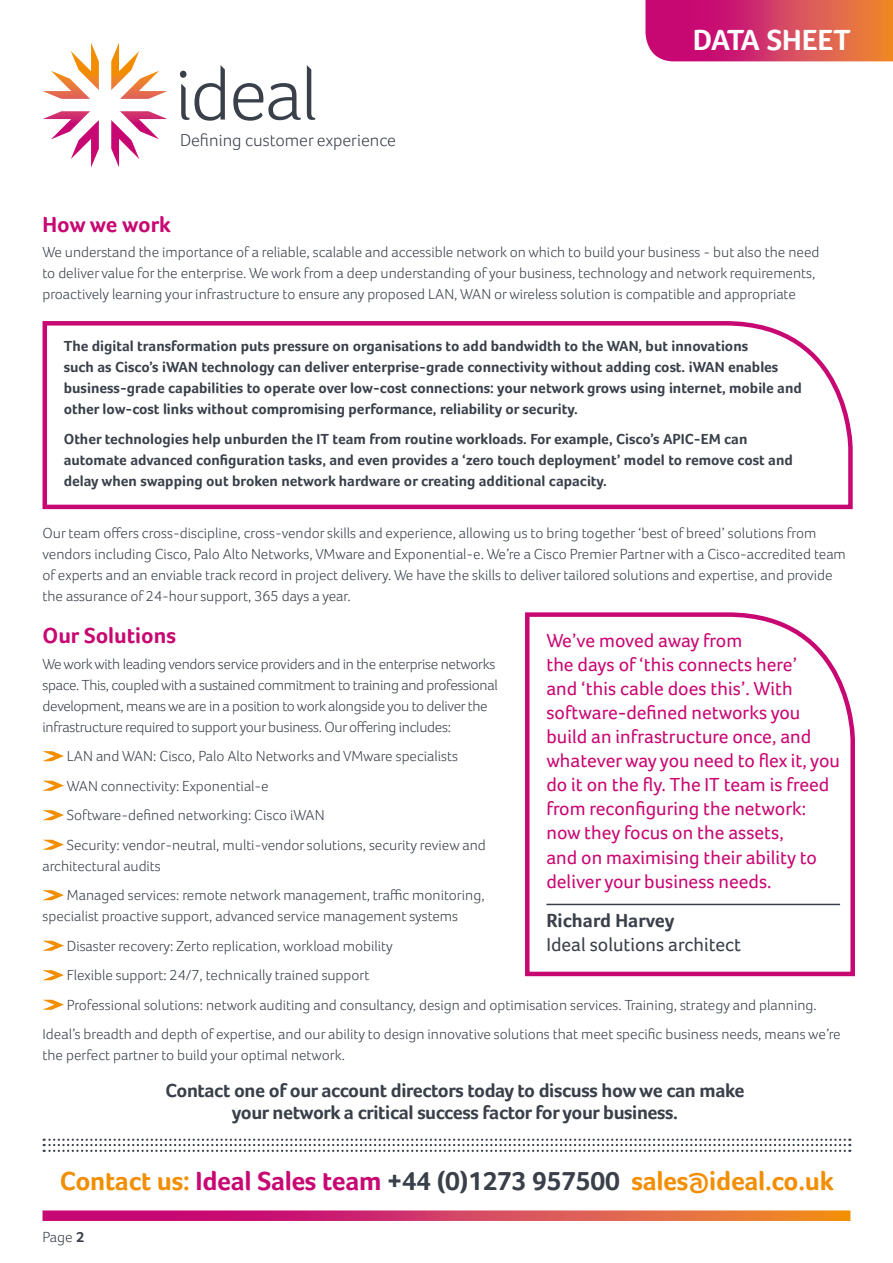
<style>
.page{position:relative;width:893px;height:1263px;background:#fff}
.page>*{position:absolute;margin:0;border:0;box-sizing:border-box;transform-origin:0 0}
.t1{font:700 30px "Foco";color:#fff}
.t2{font:700 27px "Foco";letter-spacing:-.01em;color:#f28e02}
.t3{font:700 22.5px "Foco";color:#c80872}
.t4{font:19.5px/24px "Foco";color:#c80872}
.t5{font:700 19.5px/22.5px "Foco";letter-spacing:-.02em;color:#3a404a;text-align:center}
.t6{font:19.5px "Foco";color:#3a404a}
.t7{font:300 17.7px "Foco";color:#3a404a}
.t8{font:300 15px/21px "Foco";color:#3a404a}
.t9{font:700 15px/21px "Foco";color:#3a404a}
.t10{font:300 15px/21px "Foco";letter-spacing:-.02em;color:#3a404a}
.s1{color:#c80872}
.s2{color:#3a404a}
.s3{font-weight:700}
</style>
<div class="page">
<svg style="left:43px;top:751px;width:21px;height:10px"></svg>
<svg style="left:43px;top:781px;width:21px;height:10px"></svg>
<svg style="left:43px;top:810px;width:21px;height:10px"></svg>
<svg style="left:43px;top:840px;width:21px;height:10px"></svg>
<svg style="left:43px;top:890px;width:21px;height:10px"></svg>
<svg style="left:43px;top:941px;width:21px;height:10px"></svg>
<svg style="left:43px;top:970px;width:21px;height:10px"></svg>
<svg style="left:43px;top:1000px;width:21px;height:10px"></svg>
<svg style="left:111px;top:43px;width:56px;height:56px"></svg>
<svg style="left:111px;top:111px;width:56px;height:56px"></svg>
<svg style="left:43px;top:43px;width:56px;height:56px"></svg>
<svg style="left:43px;top:111px;width:56px;height:57px"></svg>
<svg style="left:233px;top:83px;width:68px;height:38px"></svg>
<svg style="left:307px;top:65px;width:8px;height:55px"></svg>
<svg style="left:180px;top:65px;width:45px;height:56px"></svg>
<svg style="left:43px;top:1210px;width:807px;height:11px;background:#d84862"></svg>
<svg style="left:44px;top:1138px;width:806px;height:14px"></svg>
<svg style="left:645px;top:0;width:248px;height:61px;background:#d53f60"></svg>
<svg style="left:525px;top:612px;width:330px;height:365px"></svg>
<hr style="left:546px;top:904px;width:294px;height:1px;background:#3a404a">
<svg style="left:42px;top:321px;width:811px;height:189px"></svg>
<p class="t7" style="left:180px;top:130px;width:217px">Defining customer experience</p>
<h1 class="t1" style="left:693px;top:22px;width:159px">Data Sheet</h1>
<h3 class="t3" style="left:43px;top:211px;width:130px">How we work</h3>
<p class="t8" style="left:43px;top:241px;width:778px">We understand the importance of a reliable, scalable and accessible network on which to build your business - but also the need to deliver value for the enterprise. We work from a deep understanding of your business, technology and network requirements, proactively learning your infrastructure to ensure any proposed LAN, WAN or wireless solution is compatible and appropriate</p>
<p class="t9" style="left:64px;top:335px;width:555px">The digital transformation puts pressure on organisations to add bandwidth to the WAN</p>
<p class="t9" style="left:639px;top:335px;width:111px">, but innovations</p>
<p class="t9" style="left:64px;top:356px;width:114px">such as Cisco’s iWAN</p>
<p class="t9" style="left:201px;top:356px;width:503px">technology can deliver enterprise-grade connectivity without adding cost. iWAN</p>
<p class="t9" style="left:64px;top:356px;width:740px;text-indent:664px">enables business-grade capabilities to operate over low-cost connections: your network grows using internet, mobile and other low-cost links without compromising performance, reliability or security.</p>
<p class="t9" style="left:64px;top:428px;width:608px">Other technologies help unburden the IT team from routine workloads. For example, Cisco’s APIC</p>
<p class="t9" style="left:64px;top:428px;width:731px;text-indent:630px">-EM can automate advanced configuration tasks, and even provides a ‘zero touch deployment’ model to remove cost and delay when swapping out broken network hardware or creating additional capacity.</p>
<p class="t8" style="left:43px;top:523px;width:805px">Our team offers cross-discipline, cross-vendor skills and experience, allowing us to bring together ‘best of breed’ solutions from vendors including Cisco, Palo Alto Networks, VMware and Exponential-e. We’re a Cisco Premier Partner with a Cisco-accredited team of experts and an enviable track record in project delivery. We have the skills to deliver tailored solutions and expertise, and provide the assurance of 24-hour support, 365 days a year.</p>
<h3 class="t3" style="left:43px;top:622px;width:135px">Our Solutions</h3>
<p class="t10" style="left:43px;top:653px;width:457px">We work with leading vendors service providers and in the enterprise networks space. This, coupled with a sustained commitment to training and professional development, means we are in a position to work alongside you to deliver the infrastructure required to support your business. Our offering includes:</p>
<p class="t8" style="left:67px;top:741px;width:420px;line-height:29.5px">LAN and WAN: Cisco, Palo Alto Networks and VMware specialists WAN connectivity: Exponential-e<br>Software-defined networking: Cisco iWAN<br>Security: vendor-neutral, multi-vendor solutions, security review and</p>
<p class="t8" style="left:67px;top:851px;width:419px;line-height:29.5px;text-indent:-24px">architectural audits<br>Managed services: remote network management, traffic monitoring,</p>
<p class="t8" style="left:43px;top:905px;width:417px">specialist proactive support, advanced service management systems</p>
<p class="t8" style="left:67px;top:935px;width:327px">Disaster recovery: Zerto replication, workload mobility</p>
<p class="t8" style="left:67px;top:964px;width:304px">Flexible support: 24/7, technically trained support</p>
<p class="t8" style="left:67px;top:994px;width:751px">Professional solutions: network auditing and consultancy, design and optimisation services. Training, strategy and planning.</p>
<p class="t8" style="left:43px;top:1023px;width:800px">Ideal’s breadth and depth of expertise, and our ability to design innovative solutions that meet specific business needs, means we’re</p>
<p class="t8" style="left:43px;top:1044px;width:304px">the perfect partner to build your optimal network.</p>
<p class="t4" style="left:546px;top:629px;width:295px">We’ve moved away from<br>the days of ‘this connects here’<br>and ‘this cable does this’. With software-defined networks you build an infrastructure once, and whatever way you need to flex it, you do it on the fly. The IT team is freed from reconfiguring the network: now they focus on the assets,<br>and on maximising their ability to deliver your business needs.</p>
<h3 class="t5" style="left:546px;top:908px;width:130px">Richard Harvey</h3>
<h3 class="t6" style="left:546px;top:933px;width:196px">Ideal solutions architect</h3>
<h3 class="t5" style="left:166px;top:1078px;width:580px">Contact one of our account directors today to discuss how we can make your network a critical success factor for your business.</h3>
<h2 class="t2" style="left:60px;top:1165px;width:775px">Contact us: <span class="s1">Ideal Sales team</span> <span class="s2">+44 (0)1273 957500</span> sales@ideal.co.uk</h2>
<p class="t8" style="left:43px;top:1226px;width:43px">Page <span class="s3">2</span></p>
</div>
